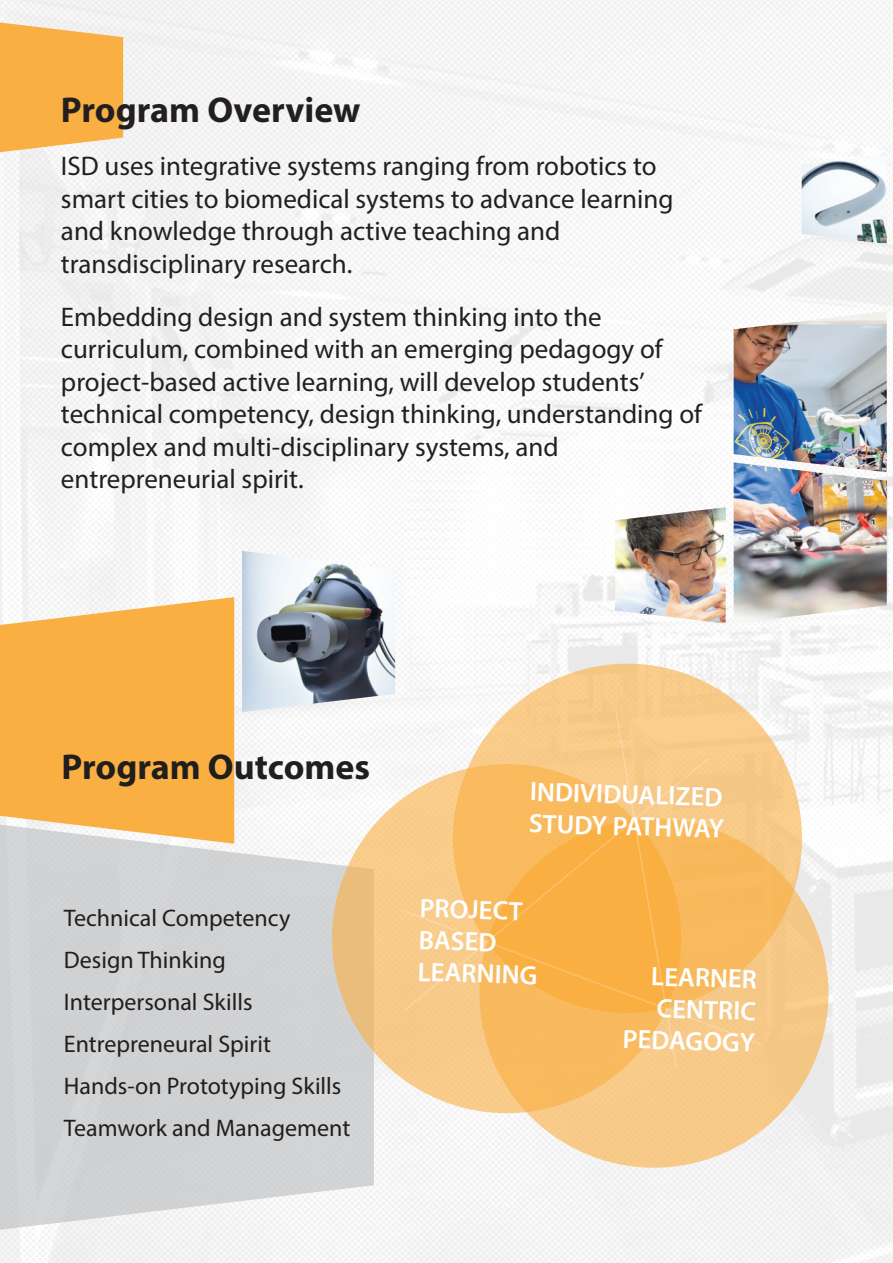
<style>
.page{position:relative;width:893px;height:1263px;background:#fff}
.page>*{position:absolute;margin:0;border:0;box-sizing:border-box;transform-origin:0 0}
.t1{font:700 36px "Myriad Pro";color:#231f20}
.t2{font:700 36px "Myriad Pro";color:#211e1e}
.t3{font:27px/32.4px "Myriad Pro";color:#231f20}
.t4{font:600 26.7px/31.8px "Myriad Pro";color:#fff}
.t5{font:24px/42px "Myriad Pro";color:#211e1e}
</style>
<div class="page">
<svg style="left:0;top:823px;width:374px;height:408px;background:#d4d5d6"></svg>
<svg style="left:0;top:597px;width:234px;height:247px;background:#f8b655"></svg>
<svg style="left:0;top:22px;width:123px;height:130px;background:#f9b655"></svg>
<img style="left:242px;top:551px;width:153px;height:161px">
<img style="left:734px;top:311px;width:153px;height:151px">
<img style="left:734px;top:462px;width:153px;height:161px">
<img style="left:615px;top:507px;width:111px;height:116px">
<img style="left:802px;top:155px;width:85px;height:89px">
<svg style="left:453px;top:664px;width:349px;height:155px;fill:#f7ce8d"></svg>
<svg style="left:332px;top:764px;width:147px;height:349px"></svg>
<svg style="left:479px;top:819px;width:349px;height:349px;fill:#f6ca88"></svg>
<svg style="left:404px;top:758px;width:305px;height:151px;background:#f8c985"></svg>
<svg style="left:487px;top:711px;width:208px;height:356px;background:#f8be69"></svg>
<svg style="left:400px;top:909px;width:363px;height:136px;background:#f8bb63"></svg>
<h1 class="t1" style="left:61px;top:86px;width:301px">Program Overview</h1>
<p class="t3" style="left:61px;top:150px;width:614px">ISD uses integrative systems ranging from robotics to smart cities to biomedical systems to advance learning and knowledge through active teaching and transdisciplinary research.</p>
<p class="t3" style="left:61px;top:300px;width:643px">Embedding design and system thinking into the curriculum, combined with an emerging pedagogy of project-based active learning, will develop students’ technical competency, design thinking, understanding of complex and multi-disciplinary systems, and entrepreneurial spirit.</p>
<h1 class="t2" style="left:61px;top:743px;width:310px">Program Outcomes</h1>
<p class="t5" style="left:64px;top:896px;width:288px">Technical Competency<br>Design Thinking<br>Interpersonal Skills<br>Entrepreneural Spirit<br>Hands-on Prototyping Skills<br>Teamwork and Management</p>
<p class="t4" style="left:531px;top:774px;width:197px;rotate:2deg">INDIVIDUALIZED<br>STUDY PATHWAY</p>
<p class="t4" style="left:420px;top:891px;width:122px;rotate:2deg">PROJECT<br>BASED<br>LEARNING</p>
<p class="t4" style="left:626px;top:958px;width:134px;text-align:right;rotate:2deg">LEARNER<br>CENTRIC<br>PEDAGOGY</p>
</div>
